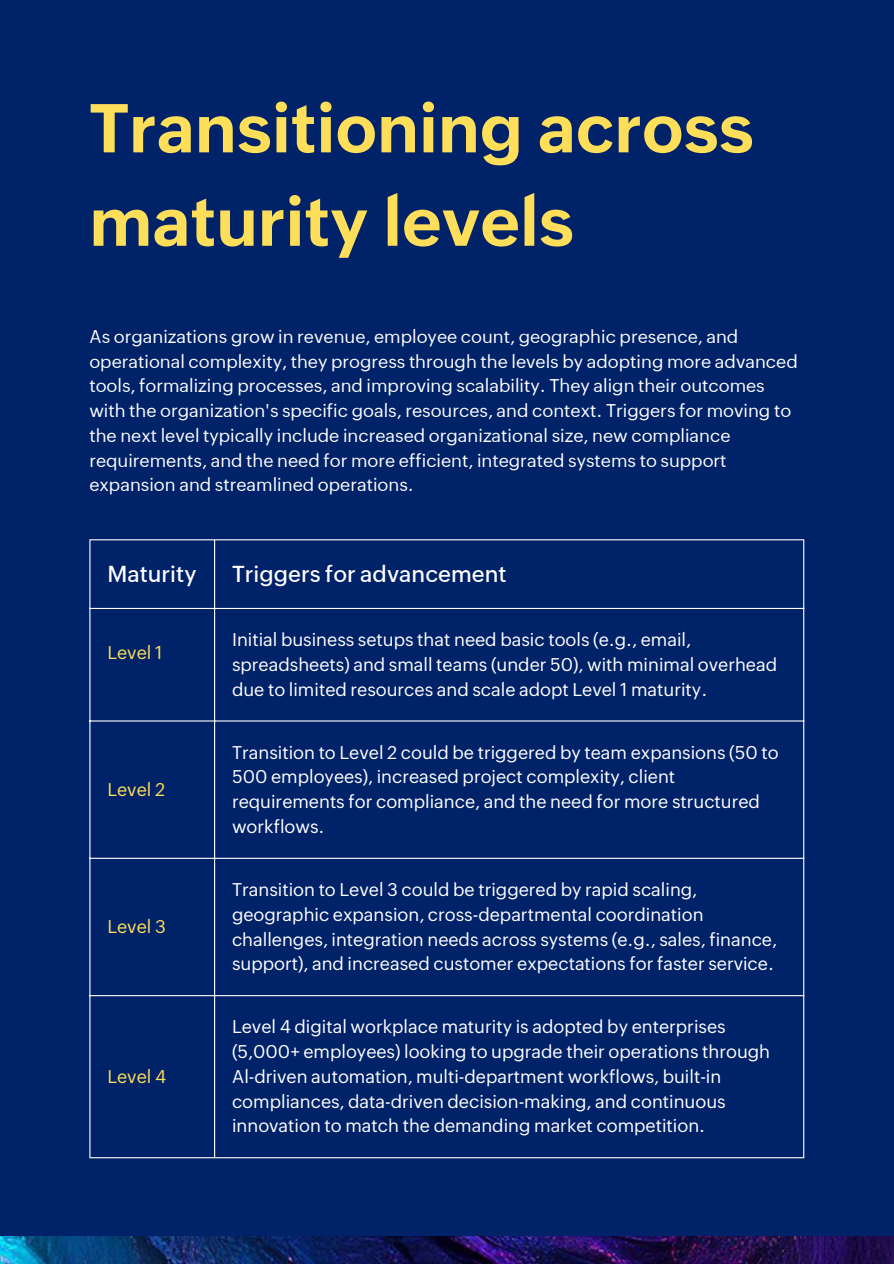
<style>
.page{position:relative;width:894px;height:1264px;background:#fff}
.page>*{position:absolute;margin:0;border:0;box-sizing:border-box;transform-origin:0 0}
.t1{font:700 67.5px/93.3px "Zoho Puvi";color:#ffde59}
.t2{font:500 22.5px "Zoho Puvi";color:#fff}
.t3{font:18px/24.8px "Zoho Puvi";color:#fff}
.t4{font:18px "Zoho Puvi";color:#ffde59}
</style>
<div class="page">
<div style="left:0;top:0;width:893px;height:1263px;background:#002268"></div>
<hr style="left:89px;top:540px;width:1px;height:617px;background:#fff">
<hr style="left:214px;top:540px;width:1px;height:617px;background:#fff">
<hr style="left:802px;top:540px;width:2px;height:617px;background:#fff">
<hr style="left:89px;top:539px;width:715px;height:1px;background:#fff">
<hr style="left:89px;top:608px;width:715px;height:1px;background:#fff">
<hr style="left:89px;top:720px;width:715px;height:1px;background:#fff">
<hr style="left:89px;top:857px;width:715px;height:1px;background:#fff">
<hr style="left:89px;top:995px;width:715px;height:1px;background:#fff">
<hr style="left:89px;top:1157px;width:715px;height:1px;background:#fff">
<img style="left:0;top:1236px;width:893px;height:27px">
<h1 class="t1" style="left:89px;top:82px;width:665px">Transitioning across maturity levels</h1>
<p class="t3" style="left:89px;top:324px;width:709px">As organizations grow in revenue, employee count, geographic presence, and operational complexity, they progress through the levels by adopting more advanced tools, formalizing processes, and improving scalability. They align their outcomes with the organization's specific goals, resources, and context. Triggers for moving to the next level typically include increased organizational size, new compliance requirements, and the need for more efficient, integrated systems to support expansion and streamlined operations.</p>
<p class="t2" style="left:107px;top:561px;width:91px">Maturity</p>
<p class="t2" style="left:232px;top:561px;width:276px">Triggers for advancement</p>
<p class="t4" style="left:107px;top:642px;width:56px">Level 1</p>
<p class="t4" style="left:107px;top:779px;width:59px">Level 2</p>
<p class="t4" style="left:107px;top:916px;width:60px">Level 3</p>
<p class="t4" style="left:107px;top:1066px;width:60px">Level 4</p>
<p class="t3" style="left:232px;top:627px;width:546px">Initial business setups that need basic tools (e.g., email, spreadsheets) and small teams (under 50), with minimal overhead due to limited resources and scale adopt Level 1 maturity.</p>
<p class="t3" style="left:232px;top:740px;width:548px">Transition to Level 2 could be triggered by team expansions (50 to 500 employees), increased project complexity, client requirements for compliance, and the need for more structured workflows.</p>
<p class="t3" style="left:232px;top:877px;width:546px">Transition to Level 3 could be triggered by rapid scaling, geographic expansion, cross-departmental coordination challenges, integration needs across systems (e.g., sales, finance, support), and increased customer expectations for faster service.</p>
<p class="t3" style="left:232px;top:1014px;width:539px">Level 4 digital workplace maturity is adopted by enterprises (5,000+ employees) looking to upgrade their operations through Al-driven automation, multi-department workflows, built-in compliances, data-driven decision-making, and continuous innovation to match the demanding market competition.</p>
</div>
